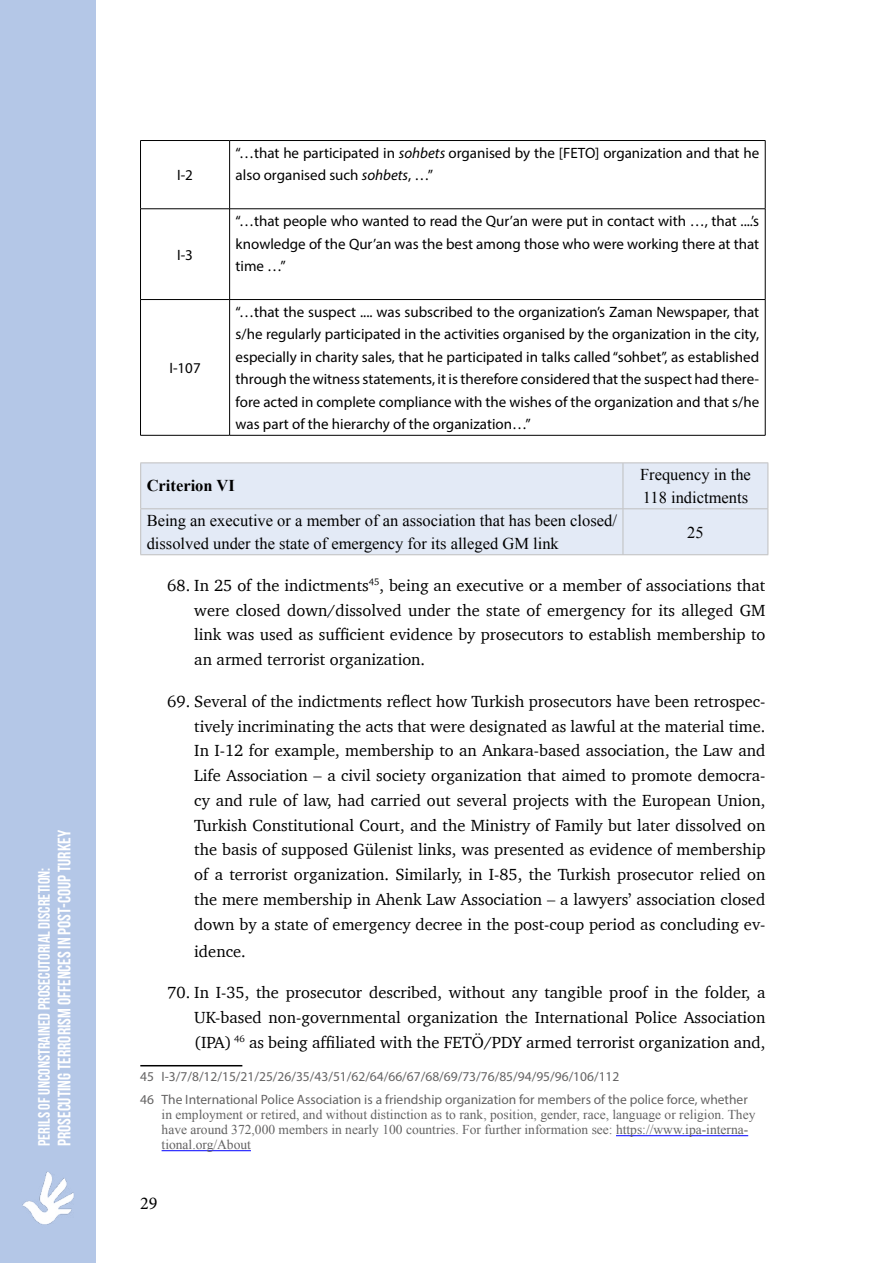
<style>
.page{position:relative;width:893px;height:1263px;background:#fff}
.page>*{position:absolute;margin:0;border:0;box-sizing:border-box;transform-origin:0 0}
.t1{font:700 18px "Bebas Neue";color:#fff}
.t2{font:18px "Minion Pro";color:#000}
.t3{font:16.5px/24.8px "Charter";color:#000;text-align:justify}
.t4{font:16.5px/22.5px "Times New Roman";color:#000}
.t5{font:700 16.5px "Bebas Neue";color:#fff}
.t6{font:700 16.5px "Times New Roman";color:#000}
.t7{font:15px/22.5px "Myriad Pro";color:#000;text-align:justify}
.t8{font:13.5px/15px "Times New Roman";color:#646363}
.t9{font:13.5px/23.5px "Myriad Pro";color:#646363}
.s1{font-style:italic}
</style>
<div class="page">
<div style="left:0;top:0;width:96px;height:1263px;background:#b4c7e7"></div>
<img style="left:22px;top:1172px;width:52px;height:53px">
<hr style="left:140px;top:140px;width:90px;height:1px;background:#000">
<hr style="left:140px;top:141px;width:1px;height:68px;background:#000">
<hr style="left:230px;top:140px;width:535px;height:1px;background:#000">
<hr style="left:229px;top:141px;width:1px;height:68px;background:#000">
<hr style="left:765px;top:141px;width:1px;height:68px;background:#000">
<hr style="left:140px;top:208px;width:90px;height:1px;background:#000">
<hr style="left:140px;top:209px;width:1px;height:90px;background:#000">
<hr style="left:230px;top:208px;width:535px;height:1px;background:#000">
<hr style="left:229px;top:209px;width:1px;height:90px;background:#000">
<hr style="left:765px;top:209px;width:1px;height:90px;background:#000">
<hr style="left:140px;top:299px;width:90px;height:1px;background:#000">
<hr style="left:140px;top:300px;width:1px;height:135px;background:#000">
<hr style="left:230px;top:299px;width:535px;height:1px;background:#000">
<hr style="left:229px;top:300px;width:1px;height:135px;background:#000">
<hr style="left:765px;top:300px;width:1px;height:135px;background:#000">
<hr style="left:140px;top:435px;width:90px;height:1px;background:#000">
<hr style="left:230px;top:435px;width:535px;height:1px;background:#000">
<div style="left:141px;top:463px;width:627px;height:91px;background:#e3eaf6"></div>
<hr style="left:140px;top:462px;width:483px;height:1px;background:#bfbfbf">
<hr style="left:140px;top:463px;width:1px;height:45px;background:#bfbfbf">
<hr style="left:623px;top:462px;width:145px;height:1px;background:#bfbfbf">
<hr style="left:623px;top:463px;width:1px;height:45px;background:#bfbfbf">
<hr style="left:768px;top:463px;width:1px;height:45px;background:#bfbfbf">
<hr style="left:140px;top:508px;width:483px;height:1px;background:#bfbfbf">
<hr style="left:140px;top:509px;width:1px;height:45px;background:#bfbfbf">
<hr style="left:623px;top:508px;width:145px;height:1px;background:#bfbfbf">
<hr style="left:623px;top:509px;width:1px;height:45px;background:#bfbfbf">
<hr style="left:768px;top:509px;width:1px;height:45px;background:#bfbfbf">
<hr style="left:140px;top:554px;width:483px;height:1px;background:#bfbfbf">
<hr style="left:623px;top:554px;width:145px;height:1px;background:#bfbfbf">
<hr style="left:140px;top:1065px;width:102px;height:1px;background:#000">
<hr style="left:616px;top:1135px;width:132px;height:1px;background:#00f">
<hr style="left:162px;top:1150px;width:89px;height:1px;background:#00f">
<p class="t1" style="left:54px;top:1146px;width:317px;rotate:-90deg">Prosecuting Terrorism Offences in POST-COUP Turkey</p>
<p class="t5" style="left:35px;top:1146px;width:280px;rotate:-90deg">Perils of Unconstrained Prosecutorial Discretion:</p>
<p class="t7" style="left:177px;top:164px;width:17px">I-2</p>
<p class="t7" style="left:177px;top:243px;width:17px">I-3</p>
<p class="t7" style="left:169px;top:356px;width:33px">I-107</p>
<p class="t7" style="left:236px;top:141px;width:525px">“…that he participated in <span class="s1">sohbets</span> organised by the [FETO] organization and that he also organised such <span class="s1">sohbets</span>, …”</p>
<p class="t7" style="left:236px;top:209px;width:525px">“…that people who wanted to read the Qur’an were put in contact with …, that ....’s knowledge of the Qur’an was the best among those who were working there at that time …”</p>
<p class="t7" style="left:236px;top:300px;width:525px">“…that the suspect .... was subscribed to the organization’s Zaman Newspaper, that s/he regularly participated in the activities organised by the organization in the city, especially in charity sales, that he participated in talks called “sohbet”, as established through the witness statements, it is therefore considered that the suspect had there&shy;fore acted in complete compliance with the wishes of the organization and that s/he was part of the hierarchy of the organization…”</p>
<p class="t6" style="left:147px;top:474px;width:90px">Criterion VI</p>
<p class="t4" style="left:640px;top:463px;width:112px">Frequency in the<br>118 indictments</p>
<p class="t4" style="left:147px;top:509px;width:472px">Being an executive or a member of an association that has been closed/ dissolved under the state of emergency for its alleged GM link</p>
<p class="t4" style="left:687px;top:520px;width:18px">25</p>
<p class="t3" style="left:194px;top:573px;width:573px;text-indent:-27px">68. In 25 of the indictments<sup>45</sup>, being an executive or a member of associations that were closed down/dissolved under the state of emergency for its alleged GM link was used as sufficient evidence by prosecutors to establish membership to an armed terrorist organization.</p>
<p class="t3" style="left:194px;top:689px;width:573px;text-indent:-27px">69. Several of the indictments reflect how Turkish prosecutors have been retrospec&shy;tively incriminating the acts that were designated as lawful at the material time.<br>In I-12 for example, membership to an Ankara-based association, the Law and Life Association – a civil society organization that aimed to promote democra&shy;cy and rule of law, had carried out several projects with the European Union, Turkish Constitutional Court, and the Ministry of Family but later dissolved on the basis of supposed Gülenist links, was presented as evidence of membership of a terrorist organization. Similarly, in I-85, the Turkish prosecutor relied on the mere membership in Ahenk Law Association – a lawyers’ association closed down by a state of emergency decree in the post-coup period as concluding ev-</p>
<p class="t3" style="left:194px;top:938px;width:53px">idence.</p>
<p class="t3" style="left:194px;top:980px;width:573px;text-indent:-27px">70. In I-35, the prosecutor described, without any tangible proof in the folder, a UK-based non-governmental organization the International Police Association (IPA) <sup>46</sup> as being affiliated with the FETÖ/PDY armed terrorist organization and,</p>
<p class="t9" style="left:140px;top:1064px;width:609px">45 I-3/7/8/12/15/21/25/26/35/43/51/62/64/66/67/68/69/73/76/85/94/95/96/106/112<br>46 The International Police Association is a friendship organization for members of the police force, whether</p>
<p class="t8" style="left:162px;top:1107px;width:595px">in employment or retired, and without distinction as to rank, position, gender, race, language or religion. They have around 372,000 members in nearly 100 countries. For further information see: https://www.ipa-interna&shy;tional.org/About</p>
<p class="t2" style="left:140px;top:1191px;width:19px">29</p>
</div>
